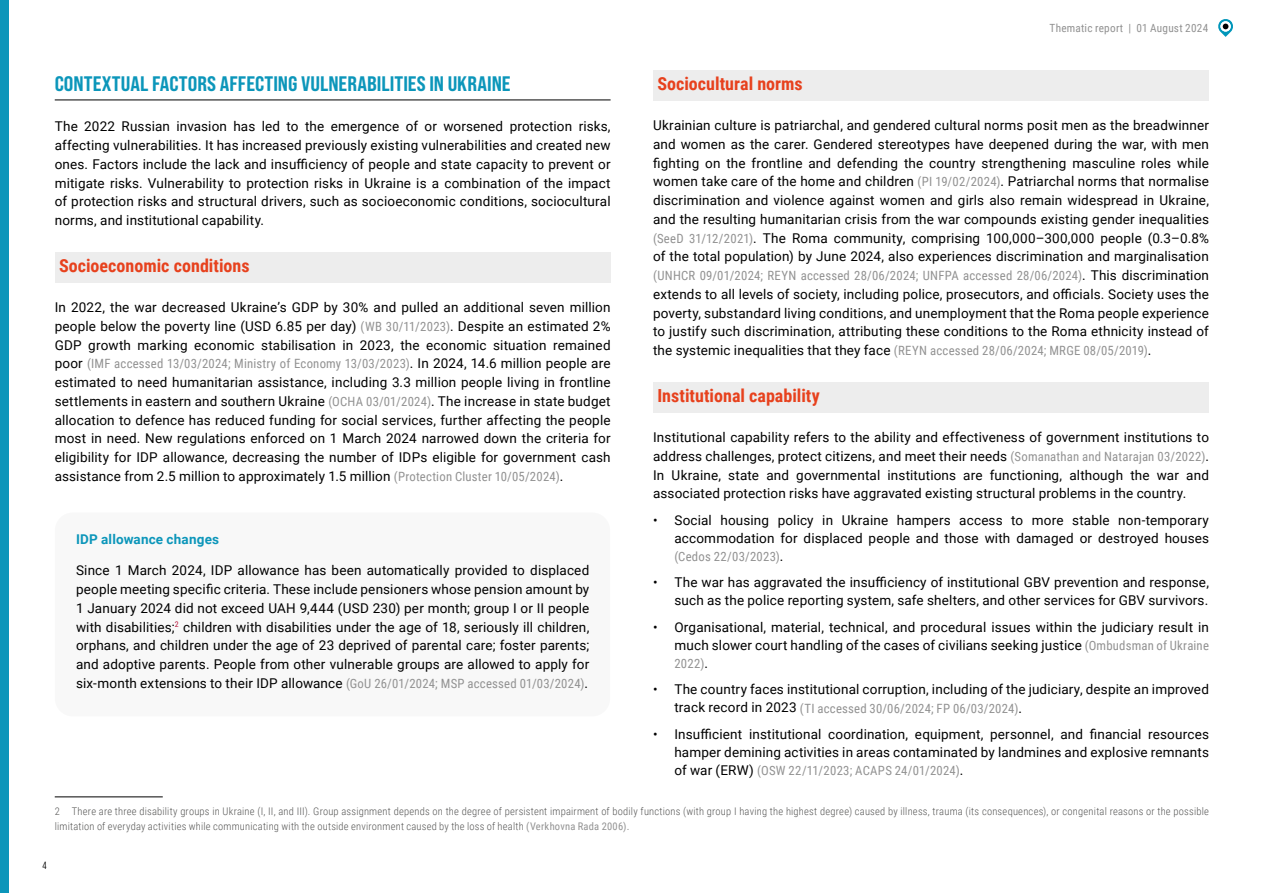
<style>
.page{position:relative;width:1263px;height:893px;background:#fff}
.page>*{position:absolute;margin:0;border:0;box-sizing:border-box;transform-origin:0 0}
.t1{font:21px "Bebas Neue Pro Semi Exp X Bold";letter-spacing:.005em;color:#0c96ba}
.t2{font:700 18px "Roboto Condensed";color:#e7411d}
.t3{font:13.5px/18.8px "Roboto";letter-spacing:.01em;color:#000;text-align:justify}
.t4{font:700 13.5px "Roboto";letter-spacing:.015em;color:#0c96ba}
.t5{font:12.75px "Roboto Condensed";letter-spacing:.02em;color:#929292}
.t6{font:11.25px "Roboto Condensed";letter-spacing:.02em;color:#929292}
.t7{font:300 10.5px/14.2px "Roboto Condensed";letter-spacing:.02em;color:#575756}
.t8{font:10.5px "Bebas Neue Pro Middle";color:#000}
.s1{font-family:"Roboto Condensed";font-size:12.75px;color:#929292}
.s2{font-family:"Roboto";font-size:13.5px;color:#000}
.s3{font-weight:400;color:#929292}
</style>
<div class="page">
<svg style="left:1218px;top:19px;width:15px;height:18px"></svg>
<div style="left:0;top:0;width:9px;height:893px;background:#0c96ba"></div>
<div style="left:55px;top:512px;width:555px;height:204px;background:#f8f8f8;border-radius:18px"></div>
<hr style="left:55px;top:100px;width:556px;height:1px;background:#000">
<div style="left:55px;top:252px;width:556px;height:31px;background:#ededed"></div>
<hr style="left:55px;top:797px;width:108px;height:1px;background:#000">
<div style="left:653px;top:70px;width:556px;height:31px;background:#ededed"></div>
<div style="left:653px;top:382px;width:556px;height:31px;background:#ededed"></div>
<p class="t6" style="left:1049px;top:20px;width:160px">Thematic report | 01 August 2024</p>
<h1 class="t1" style="left:55px;top:71px;width:457px">CONTEXTUAL FACTORS AFFECTING VULNERABILITIES IN UKRAINE</h1>
<p class="t3" style="left:55px;top:117px;width:557px">The 2022 Russian invasion has led to the emergence of or worsened protection risks, affecting vulnerabilities. It has increased previously existing vulnerabilities and created new ones. Factors include the lack and insufficiency of people and state capacity to prevent or mitigate risks. Vulnerability to protection risks in Ukraine is a combination of the impact of protection risks and structural drivers, such as socioeconomic conditions, sociocultural norms, and institutional capability.</p>
<h2 class="t2" style="left:59px;top:253px;width:192px">Socioeconomic conditions</h2>
<p class="t3" style="left:55px;top:297px;width:557px">In 2022, the war decreased Ukraine’s GDP by 30% and pulled an additional seven million people below the poverty line (USD 6.85 per day) <span class="s1">(WB 30/11/2023)</span>. Despite an estimated 2% GDP growth marking economic stabilisation in 2023, the economic situation remained</p>
<p class="t5" style="left:55px;top:355px;width:557px"><span class="s2">poor</span> (IMF accessed 13/03/2024; Ministry of Economy 13/03/2023)<span class="s2">. In 2024, 14.6 million people are</span></p>
<p class="t3" style="left:55px;top:372px;width:557px">estimated to need humanitarian assistance, including 3.3 million people living in frontline settlements in eastern and southern Ukraine <span class="s1">(OCHA 03/01/2024)</span>. The increase in state budget allocation to defence has reduced funding for social services, further affecting the people most in need. New regulations enforced on 1 March 2024 narrowed down the criteria for eligibility for IDP allowance, decreasing the number of IDPs eligible for government cash assistance from 2.5 million to approximately 1.5 million <span class="s1">(Protection Cluster 10/05/2024)</span>.</p>
<p class="t4" style="left:76px;top:530px;width:145px">IDP allowance changes</p>
<p class="t3" style="left:76px;top:561px;width:515px">Since 1 March 2024, IDP allowance has been automatically provided to displaced people meeting specific criteria. These include pensioners whose pension amount by 1 January 2024 did not exceed UAH 9,444 (USD 230) per month; group I or II people with disabilities;<sup>2</sup> children with disabilities under the age of 18, seriously ill children, orphans, and children under the age of 23 deprived of parental care; foster parents; and adoptive parents. People from other vulnerable groups are allowed to apply for six-month extensions to their IDP allowance <span class="s1">(GoU 26/01/2024; MSP accessed 01/03/2024)</span>.</p>
<h2 class="t2" style="left:657px;top:71px;width:147px">Sociocultural norms</h2>
<p class="t3" style="left:653px;top:115px;width:557px">Ukrainian culture is patriarchal, and gendered cultural norms posit men as the breadwinner and women as the carer. Gendered stereotypes have deepened during the war, with men fighting on the frontline and defending the country strengthening masculine roles while women take care of the home and children <span class="s1">(PI 19/02/2024)</span>. Patriarchal norms that normalise discrimination and violence against women and girls also remain widespread in Ukraine, and the resulting humanitarian crisis from the war compounds existing gender inequalities <span class="s1">(SeeD 31/12/2021)</span>. The Roma community, comprising 100,000–300,000 people (0.3–0.8% of the total population) by June 2024, also experiences discrimination and marginalisation</p>
<p class="t5" style="left:653px;top:267px;width:557px">(UNHCR 09/01/2024; REYN accessed 28/06/2024; UNFPA accessed 28/06/2024)<span class="s2">. This discrimination</span></p>
<p class="t3" style="left:653px;top:284px;width:557px">extends to all levels of society, including police, prosecutors, and officials. Society uses the poverty, substandard living conditions, and unemployment that the Roma people experience to justify such discrimination, attributing these conditions to the Roma ethnicity instead of</p>
<p class="t5" style="left:653px;top:342px;width:500px"><span class="s2">the systemic inequalities that they face</span> (REYN accessed 28/06/2024; MRGE 08/05/2019)<span class="s2">.</span></p>
<h2 class="t2" style="left:657px;top:383px;width:164px">Institutional capability</h2>
<p class="t3" style="left:653px;top:427px;width:557px">Institutional capability refers to the ability and effectiveness of government institutions to address challenges, protect citizens, and meet their needs <span class="s1">(Somanathan and Natarajan 03/2022)</span>.<br>In Ukraine, state and governmental institutions are functioning, although the war and associated protection risks have aggravated existing structural problems in the country.</p>
<p class="t3" style="left:653px;top:511px;width:557px;line-height:18px;text-align:right">• Social housing policy in Ukraine hampers access to more stable non-temporary accommodation for displaced people and those with damaged or destroyed houses</p>
<p class="t5" style="left:674px;top:547px;width:111px">(Cedos 22/03/2023)<span class="s2">.</span></p>
<p class="t3" style="left:653px;top:573px;width:557px;line-height:18px;text-align:right">• The war has aggravated the insufficiency of institutional GBV prevention and response, such as the police reporting system, safe shelters, and other services for GBV survivors.</p>
<p class="t3" style="left:653px;top:618px;width:557px;line-height:18px;text-align:right">• Organisational, material, technical, and procedural issues within the judiciary result in much slower court handling of the cases of civilians seeking justice <span class="s1">(Ombudsman of Ukraine</span></p>
<p class="t5" style="left:674px;top:654px;width:35px">2022)<span class="s2">.</span></p>
<p class="t3" style="left:653px;top:680px;width:557px">• The country faces institutional corruption, including of the judiciary, despite an improved</p>
<p class="t5" style="left:674px;top:699px;width:349px"><span class="s2">track record in 2023</span> (TI accessed 30/06/2024; FP 06/03/2024)<span class="s2">.</span></p>
<p class="t3" style="left:653px;top:725px;width:557px;line-height:18px;text-align:right">• Insufficient institutional coordination, equipment, personnel, and financial resources hamper demining activities in areas contaminated by landmines and explosive remnants</p>
<p class="t5" style="left:674px;top:761px;width:290px"><span class="s2">of war (ERW)</span> (OSW 22/11/2023; ACAPS 24/01/2024)<span class="s2">.</span></p>
<p class="t7" style="left:55px;top:804px;width:1156px">2 There are three disability groups in Ukraine (I, II, and III). Group assignment depends on the degree of persistent impairment of bodily functions (with group I having the highest degree) caused by illness, trauma (its consequences), or congenital reasons or the possible limitation of everyday activities while communicating with the outside environment caused by the loss of health <span class="s3">(Verkhovna Rada 2006).</span></p>
<p class="t8" style="left:43px;top:859px;width:6px">4</p>
</div>
